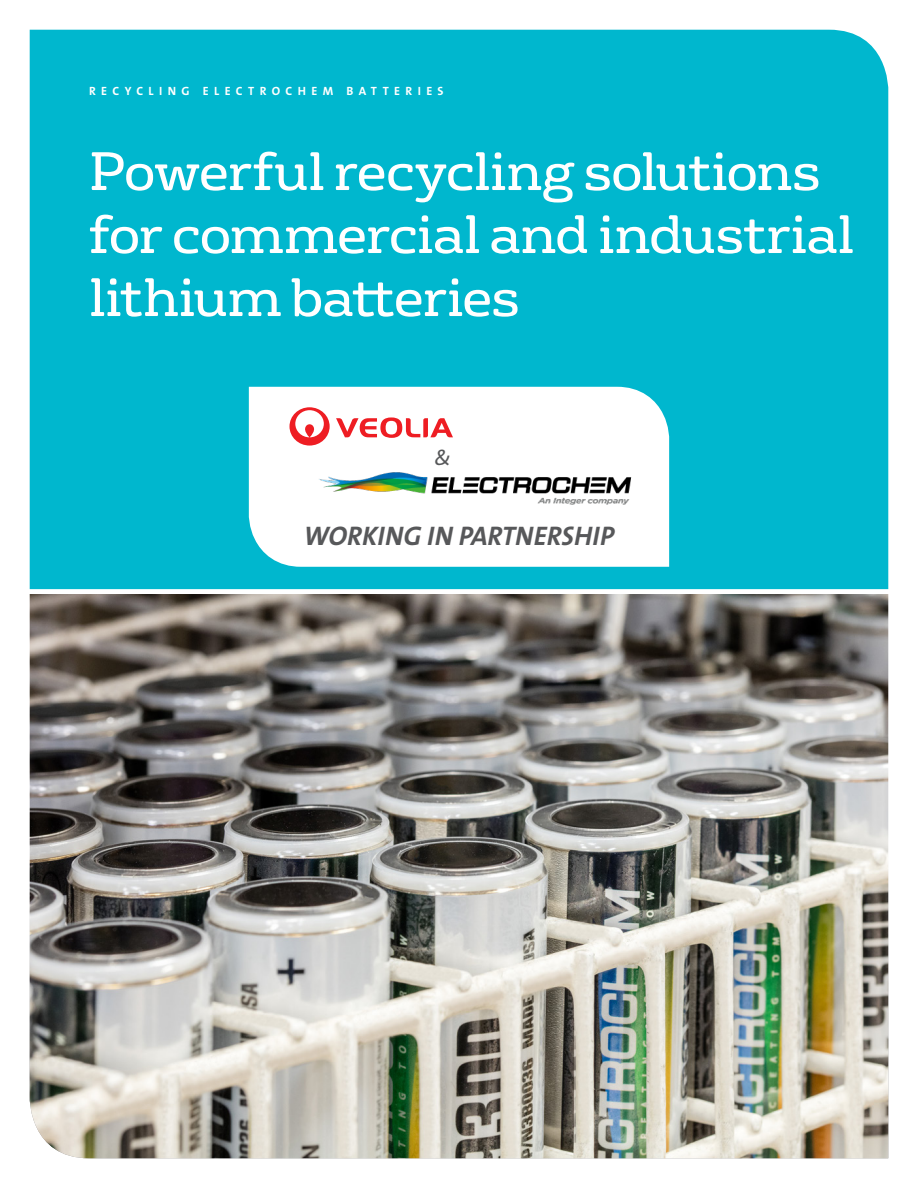
<style>
.page{position:relative;width:918px;height:1188px;background:#fff}
.page>*{position:absolute;margin:0;border:0;box-sizing:border-box;transform-origin:0 0}
.t1{font:52.5px/63px "FS Rufus";letter-spacing:-.02em;color:#fff}
.t2{font:27px "The Sans Veolia W7 Bld It";color:#57585a}
.t3{font:21px "The Sans Veolia W5 Pla It";color:#57585a}
.t4{font:12px "The Sans Veolia W7 Bld";letter-spacing:.445em;color:#fff}
</style>
<div class="page">
<div style="left:30px;top:30px;width:858px;height:559px;background:#00b7ce"></div>
<svg style="left:29px;top:589px;width:860px;height:84px"></svg>
<img style="left:30px;top:594px;width:858px;height:564px">
<svg style="left:226px;top:364px;width:466px;height:225px"></svg>
<svg style="left:290px;top:407px;width:40px;height:39px"></svg>
<svg style="left:336px;top:417px;width:117px;height:21px"></svg>
<img style="left:267px;top:472px;width:387px;height:66px">
<p class="t4" style="left:89px;top:83px;width:356px">RECYCLING ELECTROCHEM BATTERIES</p>
<p class="t1" style="left:89px;top:137px;width:767px">Powerful recycling solutions for commercial and industrial lithium batteries</p>
<p class="t3" style="left:435px;top:444px;width:18px">&amp;</p>
<p class="t2" style="left:304px;top:518px;width:312px">WORKING IN PARTNERSHIP</p>
</div>
